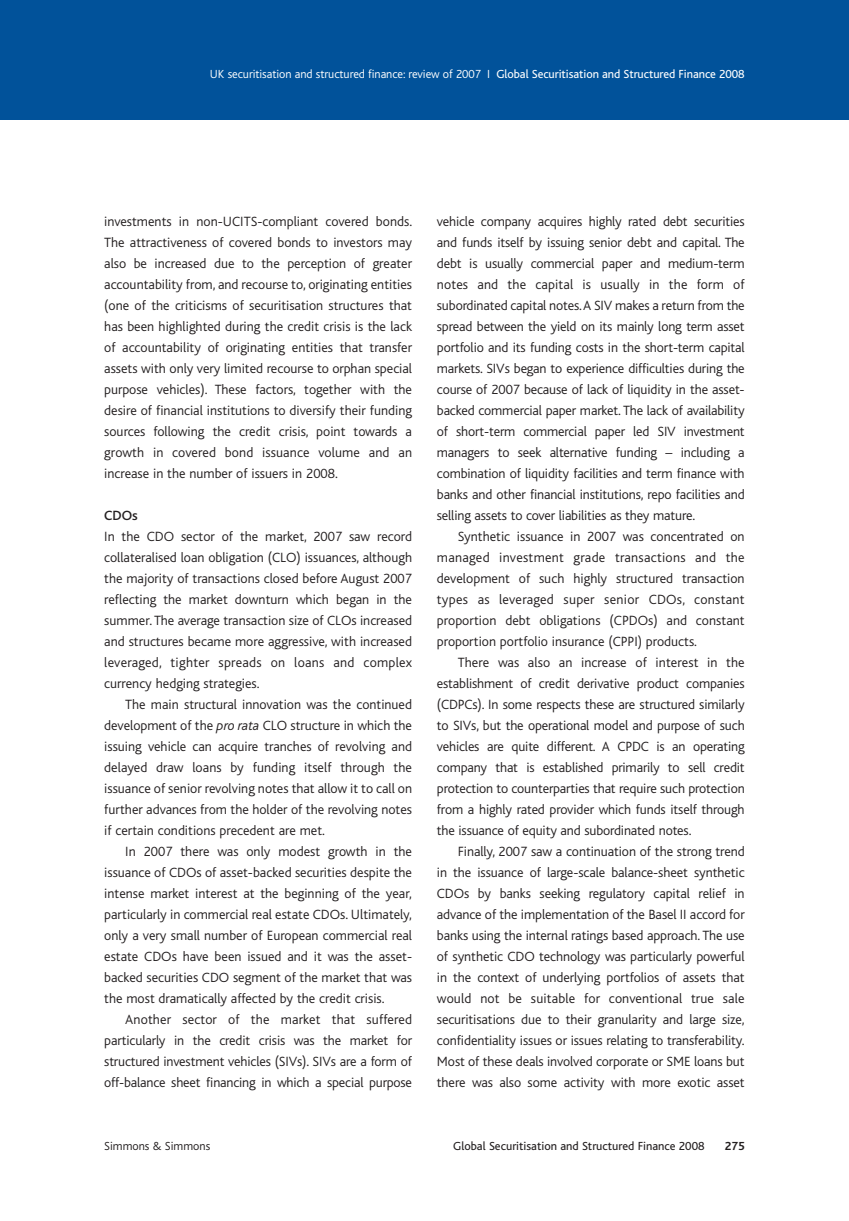
<style>
.page{position:relative;width:849px;height:1221px;background:#fff}
.page>*{position:absolute;margin:0;border:0;box-sizing:border-box;transform-origin:0 0}
.t1{font:300 14px/21px "Bliss";letter-spacing:-.005em;color:#231f20;text-align:justify}
.t2{font:500 14px "Bliss";color:#231f20}
.t3{font:300 12.25px "Bliss";letter-spacing:-.005em;color:#fff}
.t4{font:12.25px "Bliss";color:#231f20}
.t5{font:300 12.25px "Bliss";color:#231f20}
.t6{font:700 12.25px "Bliss";color:#231f20}
.s1{font-weight:400}
.s2{font-style:italic}
</style>
<div class="page">
<div style="left:0;top:1px;width:848px;height:118px;background:#01529a"></div>
<p class="t3" style="left:210px;top:69px;width:536px">UK securitisation and structured finance: review of 2007 I <span class="s1">Global Securitisation and Structured Finance 2008</span></p>
<p class="t1" style="left:104px;top:211px;width:309px">investments in non-UCITS-compliant covered bonds.<br>The attractiveness of covered bonds to investors may also be increased due to the perception of greater accountability from, and recourse to, originating entities (one of the criticisms of securitisation structures that has been highlighted during the credit crisis is the lack of accountability of originating entities that transfer assets with only very limited recourse to orphan special purpose vehicles). These factors, together with the desire of financial institutions to diversify their funding sources following the credit crisis, point towards a growth in covered bond issuance volume and an increase in the number of issuers in 2008.</p>
<p class="t2" style="left:104px;top:510px;width:35px">CDOs</p>
<p class="t1" style="left:104px;top:526px;width:309px">In the CDO sector of the market, 2007 saw record collateralised loan obligation (CLO) issuances, although the majority of transactions closed before August 2007 reflecting the market downturn which began in the summer. The average transaction size of CLOs increased and structures became more aggressive, with increased leveraged, tighter spreads on loans and complex currency hedging strategies.</p>
<p class="t1" style="left:104px;top:694px;width:309px;text-indent:21px">The main structural innovation was the continued development of the <span class="s2">pro rata</span> CLO structure in which the issuing vehicle can acquire tranches of revolving and delayed draw loans by funding itself through the issuance of senior revolving notes that allow it to call on further advances from the holder of the revolving notes if certain conditions precedent are met.</p>
<p class="t1" style="left:104px;top:841px;width:309px;text-indent:21px">In 2007 there was only modest growth in the issuance of CDOs of asset-backed securities despite the intense market interest at the beginning of the year, particularly in commercial real estate CDOs. Ultimately, only a very small number of European commercial real estate CDOs have been issued and it was the asset&shy;backed securities CDO segment of the market that was the most dramatically affected by the credit crisis.</p>
<p class="t1" style="left:104px;top:1009px;width:309px;text-indent:21px">Another sector of the market that suffered particularly in the credit crisis was the market for structured investment vehicles (SIVs). SIVs are a form of off-balance sheet financing in which a special purpose</p>
<p class="t1" style="left:437px;top:211px;width:309px">vehicle company acquires highly rated debt securities and funds itself by issuing senior debt and capital. The debt is usually commercial paper and medium-term notes and the capital is usually in the form of subordinated capital notes.A SIV makes a return from the spread between the yield on its mainly long term asset portfolio and its funding costs in the short-term capital markets. SIVs began to experience difficulties during the course of 2007 because of lack of liquidity in the asset&shy;backed commercial paper market. The lack of availability of short-term commercial paper led SIV investment managers to seek alternative funding – including a combination of liquidity facilities and term finance with banks and other financial institutions, repo facilities and selling assets to cover liabilities as they mature.</p>
<p class="t1" style="left:437px;top:526px;width:309px;text-indent:21px">Synthetic issuance in 2007 was concentrated on managed investment grade transactions and the development of such highly structured transaction types as leveraged super senior CDOs, constant proportion debt obligations (CPDOs) and constant proportion portfolio insurance (CPPI) products.</p>
<p class="t1" style="left:437px;top:652px;width:309px;text-indent:21px">There was also an increase of interest in the establishment of credit derivative product companies (CDPCs). In some respects these are structured similarly to SIVs, but the operational model and purpose of such vehicles are quite different. A CPDC is an operating company that is established primarily to sell credit protection to counterparties that require such protection from a highly rated provider which funds itself through the issuance of equity and subordinated notes.</p>
<p class="t1" style="left:437px;top:841px;width:309px;text-indent:21px">Finally, 2007 saw a continuation of the strong trend in the issuance of large-scale balance-sheet synthetic CDOs by banks seeking regulatory capital relief in advance of the implementation of the Basel II accord for banks using the internal ratings based approach. The use of synthetic CDO technology was particularly powerful in the context of underlying portfolios of assets that would not be suitable for conventional true sale securitisations due to their granularity and large size, confidentiality issues or issues relating to transferability.<br>Most of these deals involved corporate or SME loans but there was also some activity with more exotic asset</p>
<p class="t5" style="left:104px;top:1140px;width:107px">Simmons &amp; Simmons</p>
<p class="t4" style="left:453px;top:1141px;width:253px">Global Securitisation and Structured Finance 2008</p>
<p class="t6" style="left:724px;top:1141px;width:21px">275</p>
</div>
